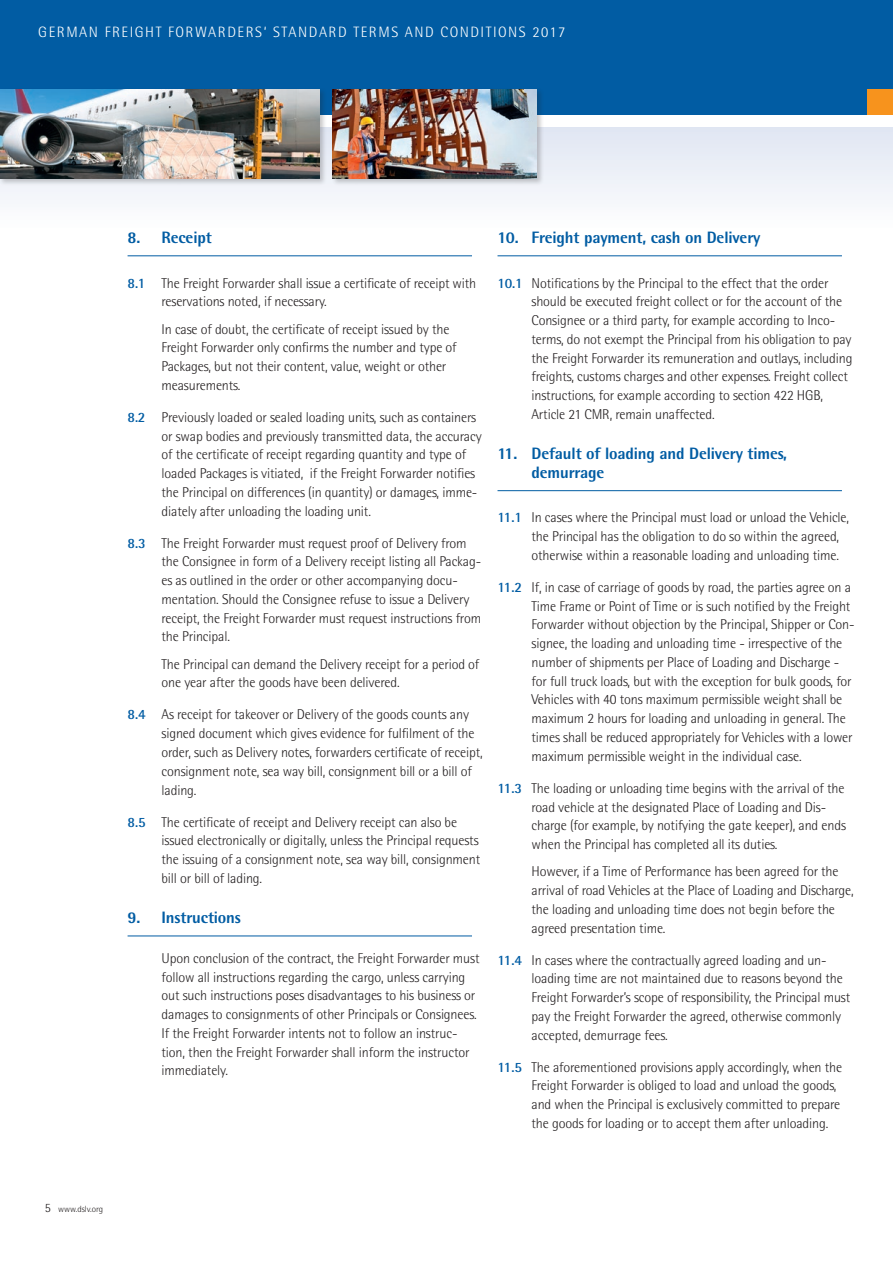
<style>
.page{position:relative;width:893px;height:1263px;background:#fff}
.page>*{position:absolute;margin:0;border:0;box-sizing:border-box;transform-origin:0 0}
.t1{font:800 16.5px/18.8px "Rotis Semi Sans";letter-spacing:-.01em;color:#015ca3}
.t2{font:300 15px "Rotis Semi Sans";letter-spacing:.1em;color:#fff}
.t3{font:300 14.25px/18.8px "Rotis Semi Sans";letter-spacing:-.01em;color:#231f20}
.t4{font:300 9px "Rotis Semi Sans";color:#231f20}
.s1{font-weight:700;color:#015ca3}
.s2{font-size:12.75px}
</style>
<div class="page">
<div style="left:0;top:0;width:893px;height:115px;background:#015ca3"></div>
<div style="left:0;top:127px;width:893px;height:103px;background:linear-gradient(to bottom,#dfe5f2,#fefefe)"></div>
<div style="left:867px;top:89px;width:26px;height:26px;background:#f7931d"></div>
<div style="left:331px;top:88px;width:213px;height:98px;background:#231f20;opacity:.25"></div>
<img style="left:333px;top:89px;width:204px;height:90px">
<div style="left:0;top:88px;width:327px;height:98px;background:#231f20;opacity:.25"></div>
<img style="left:0;top:89px;width:320px;height:90px">
<hr style="left:128px;top:255px;width:344px;height:1px;background:#015ca3">
<hr style="left:128px;top:935px;width:344px;height:1px;background:#015ca3">
<hr style="left:497px;top:255px;width:345px;height:1px;background:#015ca3">
<hr style="left:497px;top:490px;width:345px;height:1px;background:#015ca3">
<p class="t2" style="left:38px;top:25px;width:529px">GERMAN FREIGHT FORWARDERS‘ STANDARD TERMS AND CONDITIONS 2017</p>
<p class="t1" style="left:128px;top:229px;width:86px">8. Receipt</p>
<p class="t3" style="left:162px;top:274px;width:316px;text-indent:-34px"><span class="s1">8.1</span> The Freight Forwarder shall issue a certificate of receipt with reservations noted, if necessary.</p>
<p class="t3" style="left:162px;top:320px;width:297px">In case of doubt, the certificate of receipt issued by the Freight Forwarder only confirms the number and type of Packages, but not their content, value, weight or other measurements.</p>
<p class="t3" style="left:162px;top:408px;width:322px;text-indent:-34px"><span class="s1">8.2</span> Previously loaded or sealed loading units, such as containers or swap bodies and previously transmitted data, the accuracy of the certificate of receipt regarding quantity and type of loaded Packages is vitiated, if the Freight Forwarder notifies the Principal on differences (in quantity) or damages, imme&shy;diately after unloading the loading unit.</p>
<p class="t3" style="left:162px;top:534px;width:321px;text-indent:-34px"><span class="s1">8.3</span> The Freight Forwarder must request proof of Delivery from the Consignee in form of a Delivery receipt listing all Packag&shy;es as outlined in the order or other accompanying docu&shy;mentation. Should the Consignee refuse to issue a Delivery receipt, the Freight Forwarder must request instructions from the Principal.</p>
<p class="t3" style="left:162px;top:655px;width:319px">The Principal can demand the Delivery receipt for a period of one year after the goods have been delivered.</p>
<p class="t3" style="left:162px;top:706px;width:323px;text-indent:-34px"><span class="s1">8.4</span> As receipt for takeover or Delivery of the goods counts any signed document which gives evidence for fulfilment of the order, such as Delivery notes, forwarders certificate of receipt, consignment note, sea way bill, consignment bill or a bill of lading.</p>
<p class="t3" style="left:162px;top:813px;width:320px;text-indent:-34px"><span class="s1">8.5</span> The certificate of receipt and Delivery receipt can also be issued electronically or digitally, unless the Principal requests the issuing of a consignment note, sea way bill, consignment bill or bill of lading.</p>
<p class="t1" style="left:128px;top:909px;width:115px">9. Instructions</p>
<p class="t3" style="left:162px;top:949px;width:319px">Upon conclusion of the contract, the Freight Forwarder must follow all instructions regarding the cargo, unless carrying out such instructions poses disadvantages to his business or damages to consignments of other Principals or Consignees.<br>If the Freight Forwarder intents not to follow an instruc&shy;tion, then the Freight Forwarder shall inform the instructor immediately.</p>
<p class="t1" style="left:497px;top:229px;width:264px">10. Freight payment, cash on Delivery</p>
<p class="t3" style="left:531px;top:274px;width:323px;text-indent:-34px"><span class="s1">10.1</span> Notifications by the Principal to the effect that the order should be executed freight collect or for the account of the Consignee or a third party, for example according to Inco&shy;terms, do not exempt the Principal from his obligation to pay the Freight Forwarder its remuneration and outlays, including freights, customs charges and other expenses. Freight collect instructions, for example according to section 422 HGB, Article 21 CMR, remain unaffected.</p>
<p class="t1" style="left:531px;top:445px;width:257px;text-indent:-34px">11. Default of loading and Delivery times, demurrage</p>
<p class="t3" style="left:531px;top:509px;width:319px;text-indent:-34px"><span class="s1">11.1</span> In cases where the Principal must load or unload the Vehicle, the Principal has the obligation to do so within the agreed, otherwise within a reasonable loading and unloading time.</p>
<p class="t3" style="left:531px;top:579px;width:325px;text-indent:-34px"><span class="s1">11.2</span> If, in case of carriage of goods by road, the parties agree on a Time Frame or Point of Time or is such notified by the Freight Forwarder without objection by the Principal, Shipper or Con&shy;signee, the loading and unloading time - irrespective of the number of shipments per Place of Loading and Discharge - for full truck loads, but with the exception for bulk goods, for Vehicles with 40 tons maximum permissible weight shall be maximum 2 hours for loading and unloading in general. The times shall be reduced appropriately for Vehicles with a lower maximum permissible weight in the individual case.</p>
<p class="t3" style="left:531px;top:779px;width:316px;text-indent:-34px"><span class="s1">11.3</span> The loading or unloading time begins with the arrival of the road vehicle at the designated Place of Loading and Dis&shy;charge (for example, by notifying the gate keeper), and ends when the Principal has completed all its duties.</p>
<p class="t3" style="left:531px;top:863px;width:324px">However, if a Time of Performance has been agreed for the arrival of road Vehicles at the Place of Loading and Discharge, the loading and unloading time does not begin before the agreed presentation time.</p>
<p class="t3" style="left:531px;top:951px;width:320px;text-indent:-34px"><span class="s1">11.4</span> In cases where the contractually agreed loading and un&shy;loading time are not maintained due to reasons beyond the Freight Forwarder’s scope of responsibility, the Principal must pay the Freight Forwarder the agreed, otherwise commonly accepted, demurrage fees.</p>
<p class="t3" style="left:531px;top:1058px;width:312px;text-indent:-34px"><span class="s1">11.5</span> The aforementioned provisions apply accordingly, when the Freight Forwarder is obliged to load and unload the goods, and when the Principal is exclusively committed to prepare the goods for loading or to accept them after unloading.</p>
<p class="t4" style="left:45px;top:1205px;width:60px"><span class="s2">5</span> www.dslv.org</p>
</div>
